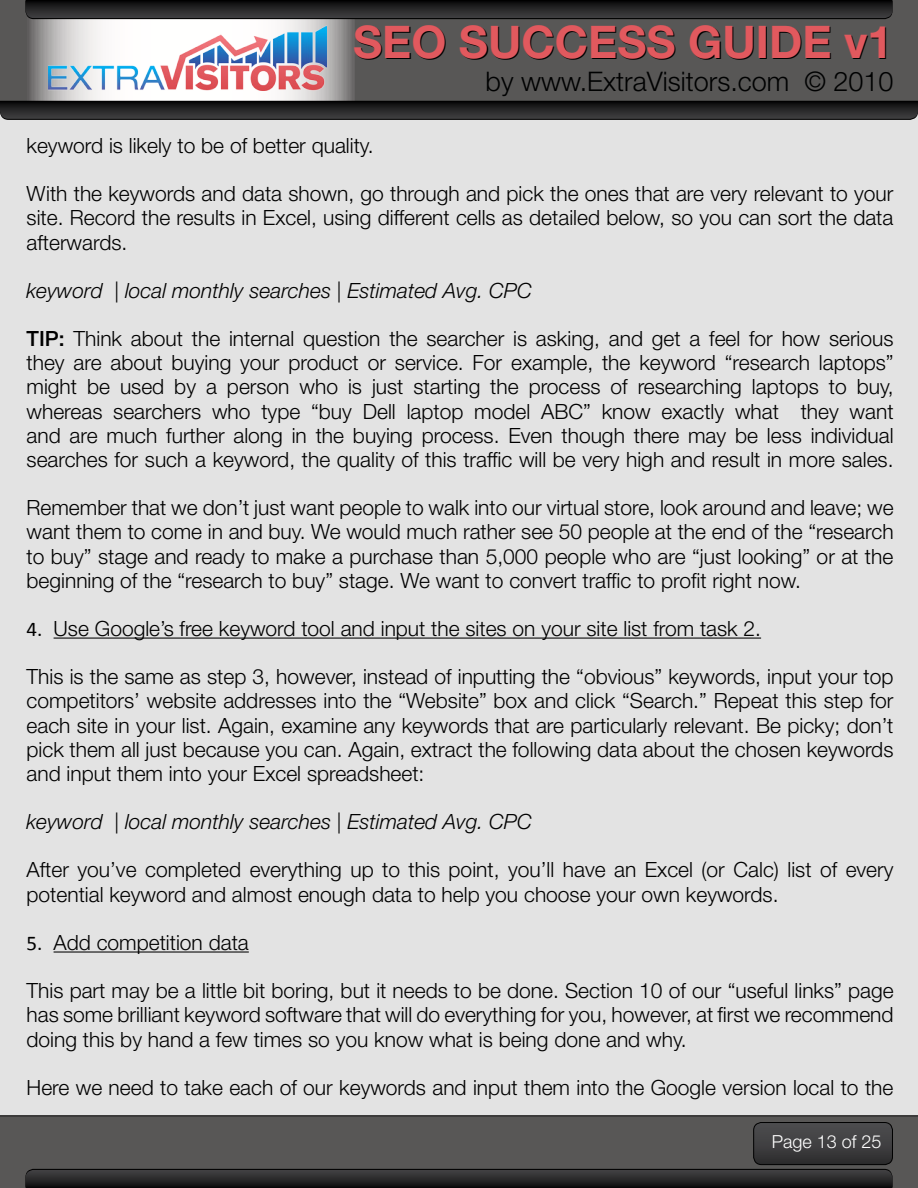
<style>
.page{position:relative;width:918px;height:1188px;background:#e3e3e3}
.page>*{position:absolute;margin:0;border:0;box-sizing:border-box;transform-origin:0 0}
.t1{font:700 45px "Helvetica Neue LT Std";color:#e1595e}
.t2{font:300 27px "Helvetica Neue LT Std";color:#000101}
.t3{font:300 21px/24.2px "Helvetica Neue LT Std";color:#000;text-align:justify}
.t4{font:italic 300 21px "Helvetica Neue LT Std";color:#000}
.t5{font:300 18px "Helvetica Neue LT Std";color:#fff}
.s1{font-weight:500}
.s2{font-family:"Calibri";font-weight:400}
</style>
<div class="page">
<div style="left:0;top:1115px;width:918px;height:70px;background:linear-gradient(to right,#585756,#585756)"></div>
<div style="left:0;top:1118px;width:918px;height:70px;background:#585756"></div>
<div style="left:0;top:0;width:918px;height:101px;background:#585756"></div>
<svg style="left:26px;top:19px;width:328px;height:82px;background:#c1c0c0"></svg>
<svg style="left:26px;top:0;width:866px;height:19px;background:#222223"></svg>
<img style="left:49px;top:26px;width:278px;height:64px">
<svg style="left:26px;top:1124px;width:866px;height:64px"></svg>
<div style="left:753px;top:1122px;width:140px;height:43px;border:1px solid #000;border-radius:8px"></div>
<hr style="left:54px;top:638px;width:707px;height:1px;background:#000">
<hr style="left:54px;top:951px;width:195px;height:2px;background:#000">
<svg style="left:0;top:101px;width:918px;height:19px;background:#232324"></svg>
<h1 class="t1" style="left:353px;top:14px;width:541px">SEO SUCCESS GUIDE v1</h1>
<p class="t2" style="left:486px;top:65px;width:409px">by www.ExtraVisitors.com © 2010</p>
<p class="t3" style="left:27px;top:133px;width:348px">keyword is likely to be of better quality.</p>
<p class="t3" style="left:27px;top:181px;width:868px">With the keywords and data shown, go through and pick the ones that are very relevant to your site. Record the results in Excel, using different cells as detailed below, so you can sort the data afterwards.</p>
<p class="t4" style="left:27px;top:278px;width:507px">keyword | local monthly searches | Estimated Avg. CPC</p>
<p class="t3" style="left:27px;top:326px;width:869px"><span class="s1">TIP:</span> Think about the internal question the searcher is asking, and get a feel for how serious they are about buying your product or service. For example, the keyword “research laptops” might be used by a person who is just starting the process of researching laptops to buy, whereas searchers who type “buy Dell laptop model ABC” know exactly what they want and are much further along in the buying process. Even though there may be less individual searches for such a keyword, the quality of this traffic will be very high and result in more sales.</p>
<p class="t3" style="left:27px;top:495px;width:869px">Remember that we don’t just want people to walk into our virtual store, look around and leave; we want them to come in and buy. We would much rather see 50 people at the end of the “research to buy” stage and ready to make a purchase than 5,000 people who are “just looking” or at the beginning of the “research to buy” stage. We want to convert traffic to profit right now.</p>
<p class="t3" style="left:27px;top:616px;width:736px"><span class="s2">4.</span> Use Google’s free keyword tool and input the sites on your site list from task 2.</p>
<p class="t3" style="left:27px;top:664px;width:869px">This is the same as step 3, however, instead of inputting the “obvious” keywords, input your top competitors’ website addresses into the “Website” box and click “Search.” Repeat this step for each site in your list. Again, examine any keywords that are particularly relevant. Be picky; don’t pick them all just because you can. Again, extract the following data about the chosen keywords and input them into your Excel spreadsheet:</p>
<p class="t4" style="left:27px;top:809px;width:507px">keyword | local monthly searches | Estimated Avg. CPC</p>
<p class="t3" style="left:27px;top:857px;width:868px">After you’ve completed everything up to this point, you’ll have an Excel (or Calc) list of every potential keyword and almost enough data to help you choose your own keywords.</p>
<p class="t3" style="left:27px;top:930px;width:224px"><span class="s2">5.</span> Add competition data</p>
<p class="t3" style="left:27px;top:978px;width:869px">This part may be a little bit boring, but it needs to be done. Section 10 of our “useful links” page has some brilliant keyword software that will do everything for you, however, at first we recommend doing this by hand a few times so you know what is being done and why.</p>
<p class="t3" style="left:27px;top:1075px;width:868px">Here we need to take each of our keywords and input them into the Google version local to the</p>
<p class="t5" style="left:772px;top:1131px;width:111px">Page 13 of 25</p>
</div>
